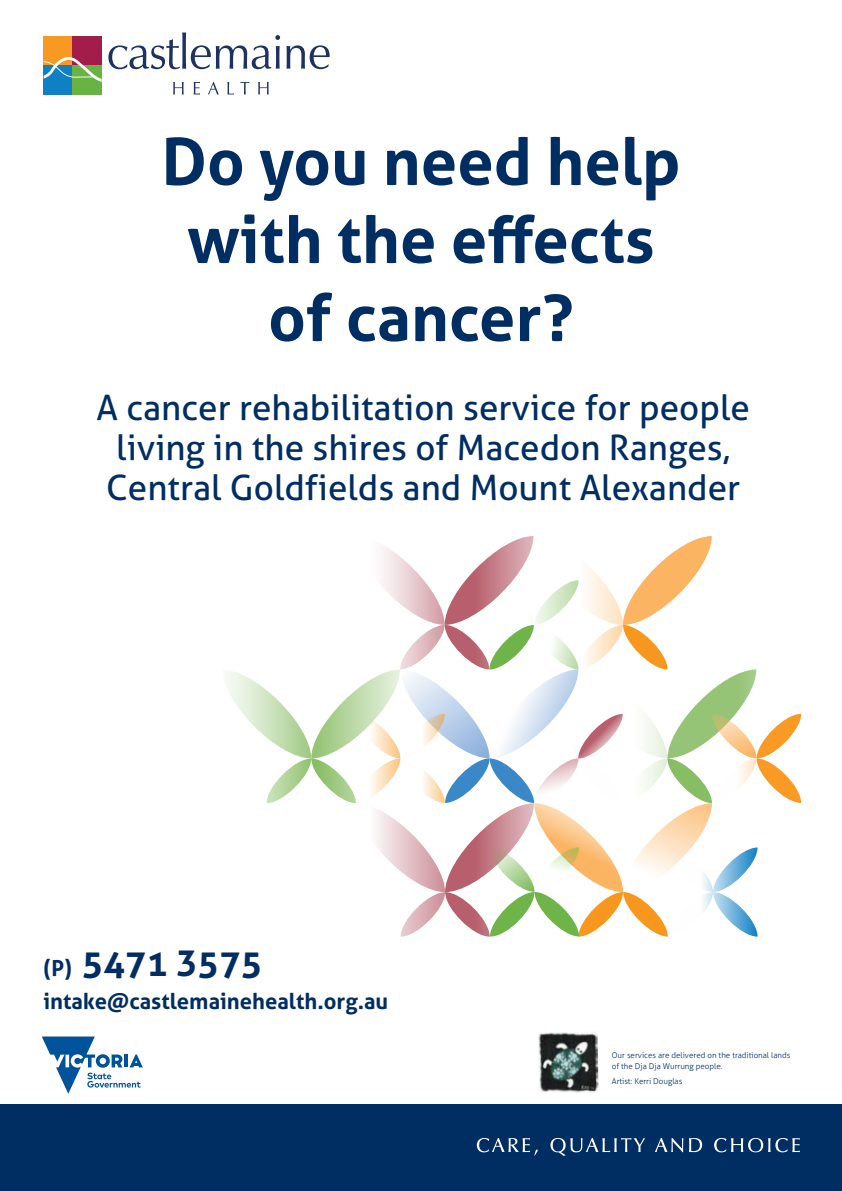
<style>
.page{position:relative;width:842px;height:1191px;background:#fff}
.page>*{position:absolute;margin:0;border:0;box-sizing:border-box;transform-origin:0 0}
.t1{font:700 65px/78px "Aller";color:#002d62;text-align:center}
.t2{font:700 36px "Aller";color:#002d62}
.t3{font:35px/40px "Aller";color:#002d62}
.t4{font:700 22px "Aller";color:#002d62}
.t5{font:300 8px/11px "Aller";color:#002d62}
.s1{font-style:inherit}
.s2{font-size:22px}
</style>
<div class="page">
<svg style="left:108px;top:32px;width:172px;height:37px"></svg>
<svg style="left:286px;top:45px;width:44px;height:24px"></svg>
<svg style="left:173px;top:82px;width:11px;height:12px"></svg>
<svg style="left:194px;top:82px;width:6px;height:12px"></svg>
<svg style="left:208px;top:82px;width:11px;height:12px"></svg>
<svg style="left:228px;top:82px;width:6px;height:12px"></svg>
<svg style="left:240px;top:82px;width:9px;height:12px"></svg>
<svg style="left:258px;top:82px;width:11px;height:12px"></svg>
<div style="left:44px;top:36px;width:29px;height:29px;background:#f89922"></div>
<div style="left:44px;top:65px;width:29px;height:29px;background:#0f80c4"></div>
<div style="left:73px;top:36px;width:29px;height:29px;background:#a21d4a"></div>
<div style="left:73px;top:65px;width:29px;height:29px;background:#69b345"></div>
<svg style="left:44px;top:57px;width:58px;height:25px"></svg>
<div style="left:0;top:1104px;width:842px;height:86px;background:#002d62"></div>
<svg style="left:477px;top:1137px;width:323px;height:19px"></svg>
<svg style="left:226px;top:536px;width:575px;height:400px"></svg>
<img style="left:538px;top:1032px;width:60px;height:61px">
<svg style="left:42px;top:1036px;width:101px;height:57px"></svg>
<h1 class="t1" style="left:162px;top:122px;width:520px">Do you need help with the effects of cancer?</h1>
<p class="t3" style="left:97px;top:387px;width:655px">A <span class="s1">cancer rehabilitation service</span> for people living in the shires of Macedon Ranges,<br>Central Goldfields and Mount Alexander</p>
<p class="t2" style="left:44px;top:941px;width:220px"><span class="s2">(P)</span> 5471 3575</p>
<p class="t4" style="left:44px;top:987px;width:346px">intake@castlemainehealth.org.au</p>
<p class="t5" style="left:612px;top:1049px;width:180px">Our services are delivered on the traditional lands of the Dja Dja Wurrung people.</p>
<p class="t5" style="left:612px;top:1075px;width:72px">Artist: Kerri Douglas</p>
</div>
